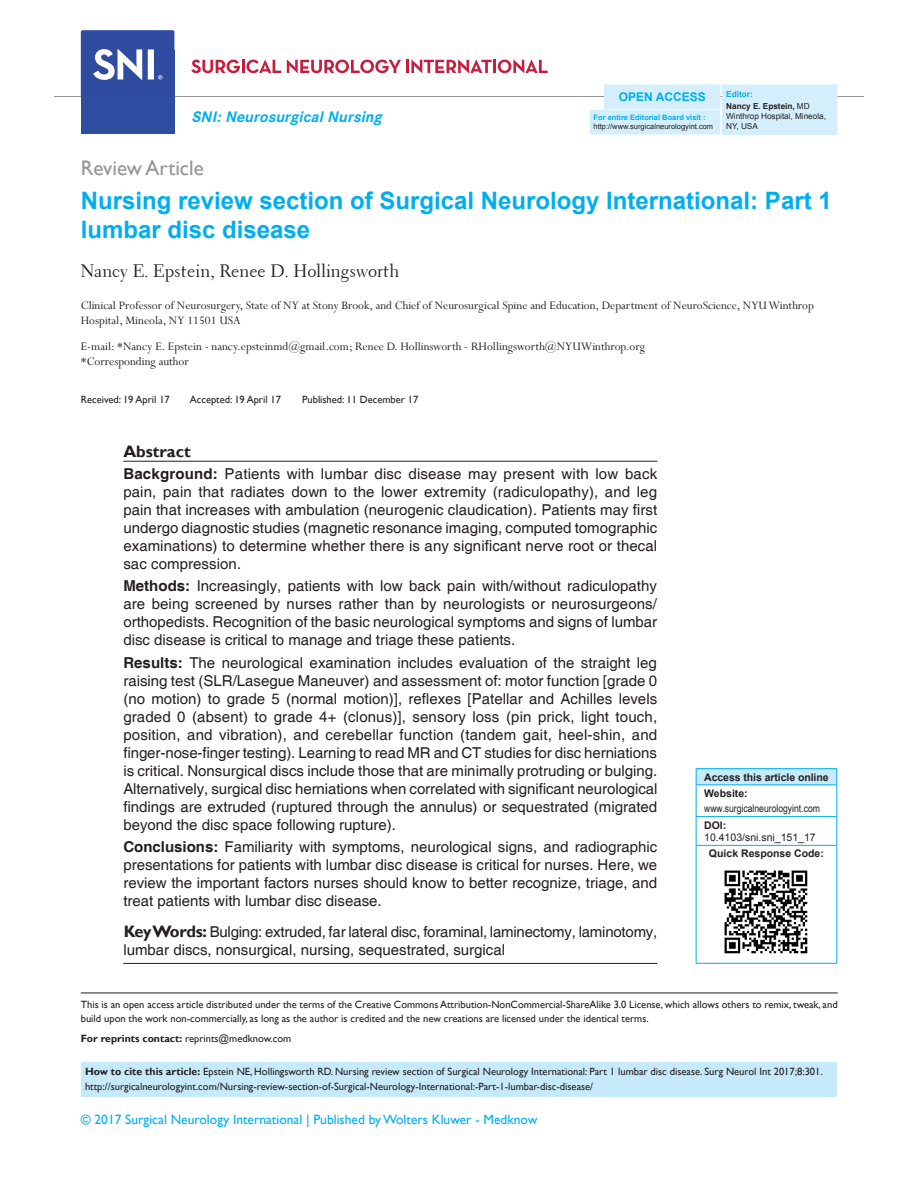
<style>
.page{position:relative;width:918px;height:1188px;background:#fff}
.page>*{position:absolute;margin:0;border:0;box-sizing:border-box;transform-origin:0 0}
.AT{font:700 24px/28.8px "Arial";color:#00aeef}
.AH{font:21px "Gill Sans";color:#939598}
.AU{font:18px "Transitional 521 BT Roman A";color:#231f20}
.ABSH{font:700 16.5px "Gill Sans";color:#231f20}
.ABS{font:15px/18px "Helvetica";color:#231f20;text-align:justify}
.KWD{font:15px/18px "Helvetica";letter-spacing:-.015em;color:#231f20}
.t1{font:italic 700 15px "Corporate SBQ";color:#00aeef}
.t2{font:13.5px "Gill Sans";color:#00aeef}
.AFF{font:12.75px/15px "Perpetua";color:#231f20}
.ADD{font:12.75px/15px "Perpetua";color:#231f20}
.t3{font:700 12px "Arial";color:#00aeef}
.OS{font:10.5px/13.5px "Gill Sans";color:#231f20}
.Published{font:10.5px "Gill Sans";color:#231f20}
.HIS{font:10.5px "Gill Sans";color:#231f20}
.AAO{font:700 10.5px "Arial";letter-spacing:-.005em;color:#231f20}
.WEB{font:10.5px "Arial Narrow";color:#231f20}
.WEB-2{font:10.5px/12.6px "Arial";color:#231f20}
.WEB-3{font:700 10.5px "Arial";color:#231f20}
.t4{font:8.25px/9.9px "Arial";letter-spacing:-.005em;color:#231f20}
.t5{font:700 8.25px/12px "Arial";letter-spacing:-.005em;color:#231f20}
.t6{font:7.5px "Arial";color:#231f20}
.t7{font:700 7.5px "Arial";color:#00aeef}
.s1{color:#00aeef}
.s2{font-weight:400}
.s3{font-weight:700}
.s4{font-family:"Gill Sans";font-weight:700;font-size:16.5px}
</style>
<div class="page">
<hr style="left:54px;top:96px;width:810px;height:1px;background:#939598">
<div style="left:723px;top:85px;width:114px;height:49px;background:#d4effb"></div>
<div style="left:605px;top:85px;width:115px;height:23px;background:#d4effb"></div>
<div style="left:591px;top:111px;width:129px;height:23px;background:#d4effb"></div>
<div style="left:591px;top:110px;width:129px;height:24px;border:1px solid #d4effb"></div>
<div style="left:81px;top:50px;width:93px;height:84px;background:#2f4ea1"></div>
<div style="left:81px;top:30px;width:93px;height:67px;background:#304ca1;border-radius:2px"></div>
<svg style="left:191px;top:60px;width:90px;height:13px"></svg>
<svg style="left:287px;top:60px;width:261px;height:13px"></svg>
<svg style="left:93px;top:49px;width:69px;height:31px"></svg>
<hr style="left:123px;top:461px;width:534px;height:1px;background:#231f20">
<hr style="left:123px;top:963px;width:534px;height:1px;background:#231f20">
<div style="left:81px;top:1062px;width:756px;height:34px;background:#c6eafa"></div>
<hr style="left:81px;top:993px;width:757px;height:1px;background:#231f20">
<div style="left:696px;top:769px;width:141px;height:16px;background:#c6eafa"></div>
<svg style="left:696px;top:769px;width:1px;height:15px"></svg>
<svg style="left:836px;top:769px;width:1px;height:15px"></svg>
<hr style="left:696px;top:768px;width:141px;height:1px;background:#00aeef">
<hr style="left:696px;top:785px;width:1px;height:31px;background:#00aeef">
<hr style="left:836px;top:785px;width:1px;height:31px;background:#00aeef">
<hr style="left:696px;top:784px;width:141px;height:1px;background:#00aeef">
<svg style="left:696px;top:817px;width:1px;height:28px"></svg>
<svg style="left:836px;top:817px;width:1px;height:28px"></svg>
<hr style="left:696px;top:816px;width:141px;height:1px;background:#00aeef">
<hr style="left:696px;top:846px;width:1px;height:117px;background:#00aeef">
<hr style="left:836px;top:846px;width:1px;height:117px;background:#00aeef">
<hr style="left:696px;top:845px;width:141px;height:1px;background:#00aeef">
<hr style="left:696px;top:963px;width:141px;height:1px;background:#00aeef">
<img style="left:724px;top:870px;width:84px;height:84px">
<p class="t5" style="left:726px;top:88px;width:85px"><span class="s1">Editor:<br></span>Nancy E. Epstein, <span class="s2">MD</span></p>
<p class="t4" style="left:726px;top:111px;width:101px">Winthrop Hospital, Mineola,<br>NY, USA</p>
<p class="t3" style="left:619px;top:89px;width:88px">OPEN ACCESS</p>
<p class="t7" style="left:594px;top:113px;width:114px">For entire Editorial Board visit :</p>
<p class="t6" style="left:594px;top:122px;width:121px">http://www.surgicalneurologyint.com</p>
<p class="t1" style="left:191px;top:108px;width:196px">SNI: NeurosurgicalNursing</p>
<p class="AH" style="left:81px;top:156px;width:124px">Review Article</p>
<p class="AT" style="left:81px;top:187px;width:752px">Nursing review section of Surgical Neurology International: Part 1 lumbar disc disease</p>
<p class="AU" style="left:81px;top:260px;width:320px">Nancy E. Epstein, Renee D. Hollingsworth</p>
<p class="AFF" style="left:81px;top:298px;width:735px">Clinical Professor of Neurosurgery, State of NY at Stony Brook, and Chief of Neurosurgical Spine and Education, Department of NeuroScience, NYU Winthrop<br>Hospital, Mineola, NY 11501 USA</p>
<p class="ADD" style="left:81px;top:338px;width:566px">E‑mail: *Nancy E. Epstein ‑ nancy.epsteinmd@gmail.com; Renee D. Hollinsworth ‑ RHollingsworth@NYUWinthrop.org *Corresponding author</p>
<p class="HIS" style="left:81px;top:393px;width:91px">Received: 19 April 17</p>
<p class="HIS" style="left:190px;top:393px;width:93px">Accepted: 19 April 17</p>
<p class="HIS" style="left:302px;top:393px;width:118px">Published: 11 December 17</p>
<p class="ABSH" style="left:123px;top:441px;width:69px">Abstract</p>
<p class="ABS" style="left:123px;top:465px;width:536px"><span class="s3">Background:</span> Patients with lumbar disc disease may present with low back pain, pain that radiates down to the lower extremity (radiculopathy), and leg pain that increases with ambulation (neurogenic claudication). Patients may first undergo diagnostic studies (magnetic resonance imaging, computed tomographic examinations) to determine whether there is any significant nerve root or thecal sac compression.</p>
<p class="ABS" style="left:123px;top:578px;width:535px"><span class="s3">Methods:</span> Increasingly, patients with low back pain with/without radiculopathy are being screened by nurses rather than by neurologists or neurosurgeons/ orthopedists. Recognition of the basic neurological symptoms and signs of lumbar disc disease is critical to manage and triage these patients.</p>
<p class="ABS" style="left:123px;top:654px;width:536px"><span class="s3">Results:</span> The neurological examination includes evaluation of the straight leg raising test (SLR/Lasegue Maneuver) and assessment of: motor function [grade 0 (no motion) to grade 5 (normal motion)], reflexes [Patellar and Achilles levels graded 0 (absent) to grade 4+ (clonus)], sensory loss (pin prick, light touch, position, and vibration), and cerebellar function (tandem gait, heel‑shin, and finger‑nose‑finger testing). Learning to read MR and CT studies for disc herniations is critical. Nonsurgical discs include those that are minimally protruding or bulging.<br>Alternatively, surgical disc herniations when correlated with significant neurological findings are extruded (ruptured through the annulus) or sequestrated (migrated beyond the disc space following rupture).</p>
<p class="ABS" style="left:123px;top:838px;width:535px"><span class="s3">Conclusions:</span> Familiarity with symptoms, neurological signs, and radiographic presentations for patients with lumbar disc disease is critical for nurses. Here, we review the important factors nurses should know to better recognize, triage, and treat patients with lumbar disc disease.</p>
<p class="KWD" style="left:123px;top:923px;width:536px"><span class="s4">Key Words:</span> Bulging: extruded, far lateral disc, foraminal, laminectomy, laminotomy, lumbar discs, nonsurgical, nursing, sequestrated, surgical</p>
<p class="AAO" style="left:704px;top:770px;width:126px">Access this article online</p>
<p class="WEB-3" style="left:704px;top:786px;width:45px">Website:</p>
<p class="WEB" style="left:704px;top:801px;width:117px">www.surgicalneurologyint.com</p>
<p class="WEB-2" style="left:704px;top:819px;width:113px"><span class="s3">DOI:<br></span>10.4103/sni.sni_151_17</p>
<p class="AAO" style="left:709px;top:847px;width:116px">Quick Response Code:</p>
<p class="OS" style="left:81px;top:998px;width:758px">This is an open access article distributed under the terms of the Creative Commons Attribution‑NonCommercial‑ShareAlike 3.0 License, which allows others to remix, tweak, and build upon the work non‑commercially, as long as the author is credited and the new creations are licensed under the identical terms.</p>
<p class="OS" style="left:81px;top:1032px;width:212px"><span class="s3">For reprints contact:</span> reprints@medknow.com</p>
<p class="Published" style="left:85px;top:1066px;width:739px"><span class="s3">How to cite this article:</span> Epstein NE, Hollingsworth RD. Nursing review section of Surgical Neurology International: Part 1 lumbar disc disease. Surg Neurol Int 2017;8:301.</p>
<p class="Published" style="left:85px;top:1080px;width:510px">http://surgicalneurologyint.com/Nursing-review-section-of-Surgical-Neurology-International:-Part-1-lumbar-disc-disease/</p>
<p class="t2" style="left:81px;top:1112px;width:458px">© 2017 Surgical Neurology International | Published by Wolters Kluwer - Medknow</p>
</div>
